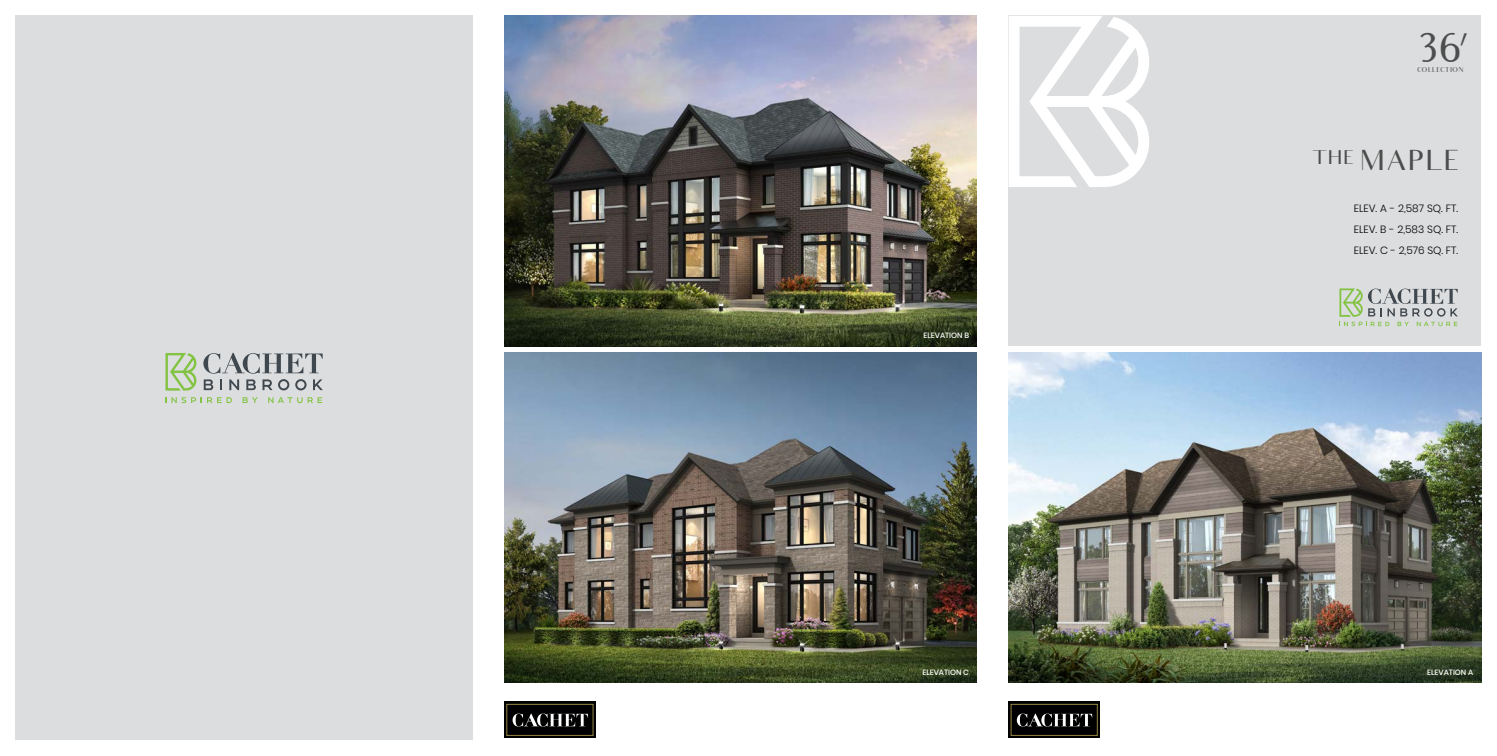
<style>
.page{position:relative;width:1497px;height:756px;background:#fff}
.page>*{position:absolute;margin:0;border:0;box-sizing:border-box;transform-origin:0 0}
.t1{font:40.51px "Audrey";color:#4d4d4d}
.t2{font:28px "Audrey";color:#4d4d4d}
.t3{font:300 10.5px/21px "Poppins";color:#000;text-align:justify}
.t4{font:500 7.61px "Poppins";color:#fff}
.t5{font:6.91px "Audrey";color:#4d4d4d}
</style>
<div class="page">
<div style="left:1008px;top:16px;width:473px;height:330px;background:#dcddde"></div>
<img style="left:1008px;top:353px;width:472px;height:330px">
<svg style="left:1008px;top:16px;width:141px;height:171px"></svg>
<img style="left:504px;top:16px;width:472px;height:330px">
<img style="left:504px;top:353px;width:472px;height:330px">
<svg style="left:1339px;top:288px;width:118px;height:38px"></svg>
<div style="left:1008px;top:702px;width:91px;height:36px;background:#000"></div>
<div style="left:1010px;top:704px;width:87px;height:32px;border:1px solid #968446"></div>
<svg style="left:1016px;top:714px;width:76px;height:13px"></svg>
<div style="left:504px;top:702px;width:91px;height:36px;background:#000"></div>
<div style="left:506px;top:704px;width:87px;height:32px;border:1px solid #968446"></div>
<svg style="left:512px;top:714px;width:76px;height:13px"></svg>
<div style="left:15px;top:16px;width:457px;height:724px;background:#dcddde"></div>
<svg style="left:165px;top:353px;width:31px;height:38px"></svg>
<svg style="left:165px;top:397px;width:67px;height:6px"></svg>
<svg style="left:242px;top:397px;width:16px;height:6px"></svg>
<svg style="left:268px;top:397px;width:54px;height:6px"></svg>
<svg style="left:203px;top:353px;width:120px;height:37px"></svg>
<h1 class="t1" style="left:1414px;top:24px;width:53px">36’</h1>
<p class="t5" style="left:1416px;top:66px;width:48px">COLLECTION</p>
<h2 class="t2" style="left:1311px;top:144px;width:149px"><sup>THE</sup> MAPLE</h2>
<p class="t4" style="left:923px;top:331px;width:47px">ELEVATION B</p>
<p class="t3" style="left:1353px;top:198px;width:106px">ELEV. A - 2,587 SQ. FT.<br>ELEV. B - 2,583 SQ. FT.<br>ELEV. C - 2,576 SQ. FT.</p>
<p class="t4" style="left:922px;top:667px;width:48px">ELEVATION C</p>
<p class="t4" style="left:1427px;top:667px;width:48px">ELEVATION A</p>
</div>
